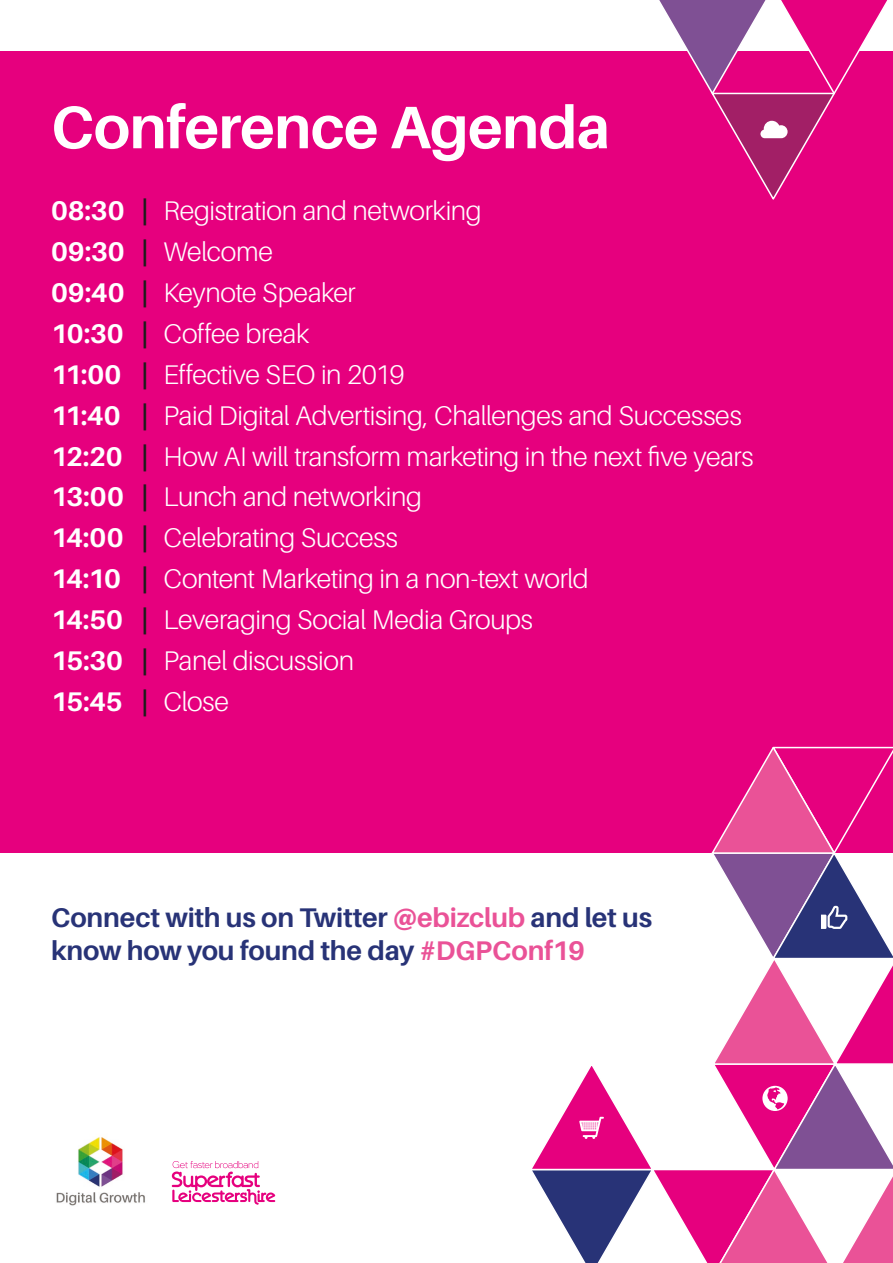
<style>
.page{position:relative;width:893px;height:1263px;background:#fff}
.page>*{position:absolute;margin:0;border:0;box-sizing:border-box;transform-origin:0 0}
.t1{font:700 60px "Aileron";letter-spacing:-.01em;color:#fff}
.t2{font:300 27px "Aileron";letter-spacing:-.015em;color:#fff}
.t3{font:700 27px/32.4px "Aileron";letter-spacing:-.005em;color:#283377}
.t4{font:700 27px "Aileron";color:#fff}
.s1{font-weight:700}
.s2{font-weight:700;color:#1d1d1b}
.s3{color:#1d1d1b}
.s4{font-weight:300}
.s5{color:#ea5297}
</style>
<div class="page">
<div style="left:0;top:51px;width:893px;height:801px;background:#e6007e"></div>
<svg style="left:659px;top:0;width:229px;height:200px"></svg>
<svg style="left:528px;top:746px;width:365px;height:517px"></svg>
<img style="left:56px;top:1137px;width:89px;height:69px">
<svg style="left:172px;top:1161px;width:103px;height:44px"></svg>
<p class="t1" style="left:51px;top:94px;width:561px">Conference Agenda</p>
<p class="t2" style="left:51px;top:196px;width:432px"><span class="s1">08:30</span> <span class="s2">|</span> Registration and networking</p>
<p class="t2" style="left:51px;top:237px;width:224px"><span class="s1">09:30</span> <span class="s2">|</span> Welcome</p>
<p class="t2" style="left:51px;top:278px;width:306px"><span class="s1">09:40</span> <span class="s2">|</span> Keynote Speaker</p>
<p class="t2" style="left:51px;top:319px;width:260px"><span class="s1">10:30</span> <span class="s2">|</span> Coffee break</p>
<p class="t2" style="left:51px;top:360px;width:355px"><span class="s1">11:00</span> <span class="s2">|</span> Effective SEO in 2019</p>
<p class="t2" style="left:51px;top:400px;width:692px"><span class="s1">11:40</span> <span class="s2">|</span> Paid Digital Advertising, Challenges and Successes</p>
<p class="t2" style="left:51px;top:441px;width:704px"><span class="s1">12:20</span> <span class="s2">|</span> How AI will transform marketing in the next five years</p>
<p class="t2" style="left:51px;top:482px;width:372px"><span class="s1">13:00</span> <span class="s2">|</span> Lunch and networking</p>
<p class="t2" style="left:51px;top:523px;width:348px"><span class="s1">14:00</span> <span class="s2">|</span> Celebrating Success</p>
<p class="t2" style="left:51px;top:564px;width:539px"><span class="s1">14:10</span> <span class="s2">|</span> Content Marketing in a non-text world</p>
<p class="t2" style="left:51px;top:605px;width:483px"><span class="s1">14:50</span> <span class="s2">|</span> Leveraging Social Media Groups</p>
<p class="t2" style="left:51px;top:646px;width:304px"><span class="s1">15:30</span> <span class="s2">|</span> Panel discussion</p>
<p class="t4" style="left:51px;top:686px;width:180px">15:45 <span class="s3">|</span> <span class="s4">Close</span></p>
<p class="t3" style="left:51px;top:902px;width:603px">Connect with us on Twitter <span class="s5">@ebizclub</span> and let us know how you found the day <span class="s5">#DGPConf19</span></p>
</div>
